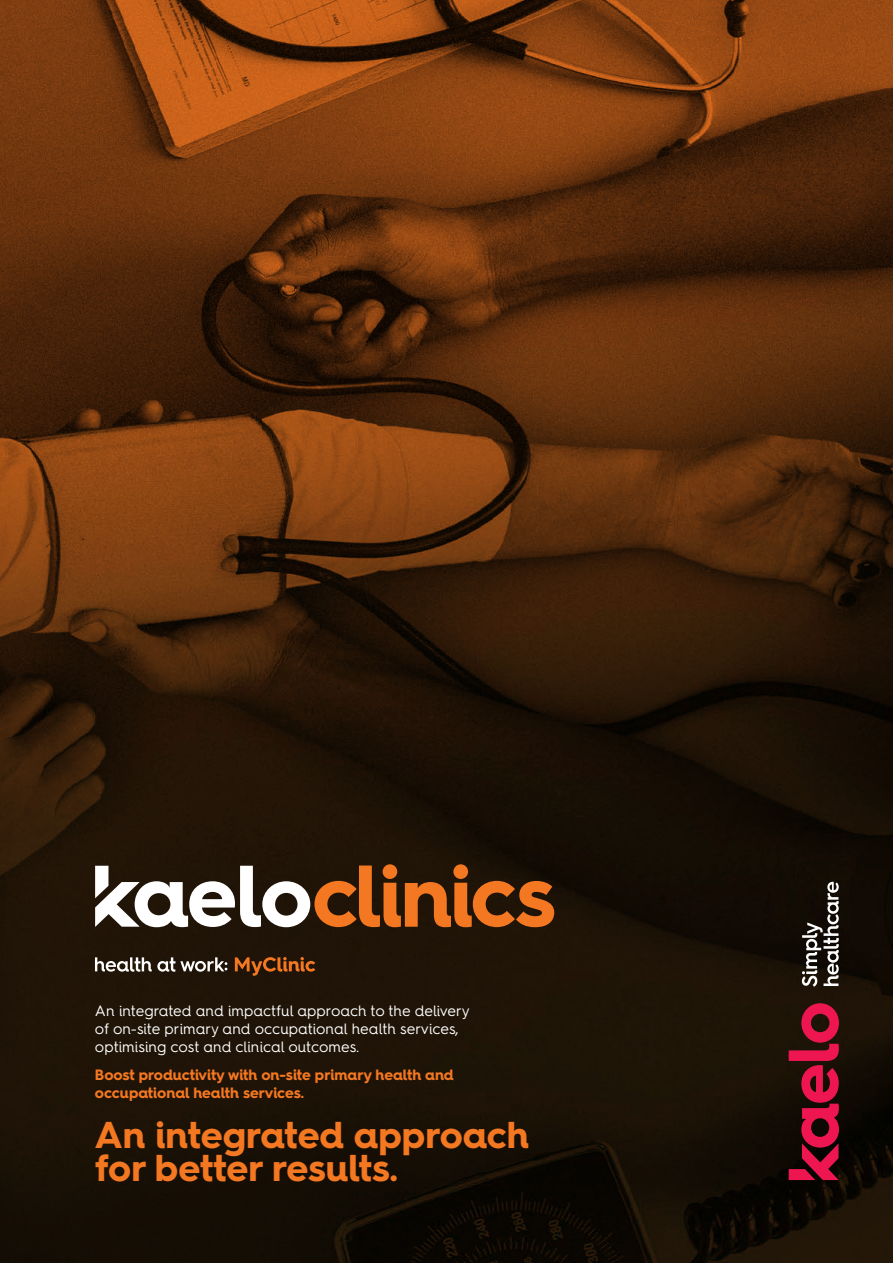
<style>
.page{position:relative;width:893px;height:1263px;background:#fff}
.page>*{position:absolute;margin:0;border:0;box-sizing:border-box;transform-origin:0 0}
.t1{font:700 37.5px/33px "Hurme Geometric Sans 4";color:#f47721}
.t2{font:15px/18.1px "Hurme Geometric Sans 4";color:#fff}
.t3{font:700 15px/18px "Hurme Geometric Sans 4";color:#f47721}
</style>
<div class="page">
<img style="left:0;top:0;width:893px;height:1263px">
<svg style="left:802px;top:882px;width:37px;height:105px"></svg>
<svg style="left:789px;top:1003px;width:50px;height:177px;background:#7d1129"></svg>
<svg style="left:95px;top:864px;width:459px;height:63px"></svg>
<svg style="left:95px;top:957px;width:132px;height:15px"></svg>
<svg style="left:235px;top:957px;width:80px;height:19px;background:#69360f"></svg>
<p class="t2" style="left:95px;top:1001px;width:376px">An integrated and impactful approach to the delivery of on-site primary and occupational health services, optimising cost and clinical outcomes.</p>
<p class="t3" style="left:95px;top:1066px;width:360px">Boost productivity with on-site primary health and occupational health services.</p>
<h1 class="t1" style="left:95px;top:1117px;width:436px">An integrated approach for better results.</h1>
</div>
